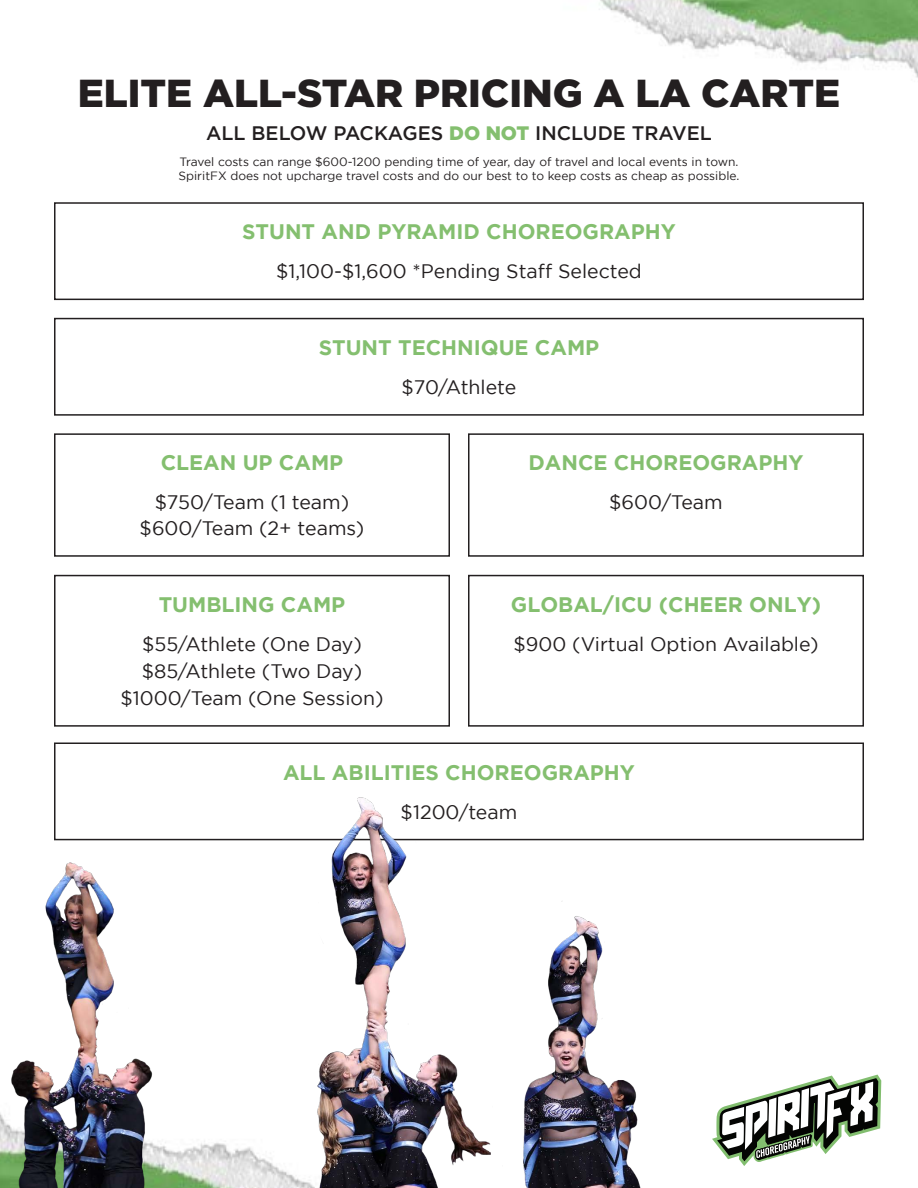
<style>
.page{position:relative;width:918px;height:1188px;background:#fff}
.page>*{position:absolute;margin:0;border:0;box-sizing:border-box;transform-origin:0 0}
.t1{font:900 39px "Gotham";color:#231f20}
.Body_white{font:700 21px "Gotham";color:#84bf6f}
.Body{font:19.5px/25.5px "Gotham";color:#231f20;text-align:center}
.t2{font:500 19.5px "Gotham";color:#231f20}
.Body-2{font:12px/14.4px "Gotham";color:#231f20}
.s1{font-weight:900;color:#84bf6f}
</style>
<div class="page">
<img style="left:54px;top:0;width:864px;height:841px">
<svg style="left:712px;top:1075px;width:169px;height:91px"></svg>
<div style="left:55px;top:203px;width:808px;height:96px;background:#fff"></div>
<div style="left:54px;top:202px;width:810px;height:98px;border:2px solid #231f20"></div>
<div style="left:55px;top:319px;width:808px;height:96px;background:#fff"></div>
<div style="left:54px;top:318px;width:810px;height:98px;border:2px solid #231f20"></div>
<div style="left:55px;top:576px;width:394px;height:150px;background:#fff"></div>
<div style="left:54px;top:575px;width:396px;height:152px;border:2px solid #231f20"></div>
<div style="left:469px;top:576px;width:394px;height:150px;background:#fff"></div>
<div style="left:468px;top:575px;width:396px;height:152px;border:2px solid #231f20"></div>
<div style="left:55px;top:743px;width:808px;height:97px;background:#fff"></div>
<div style="left:54px;top:742px;width:810px;height:98px;border:2px solid #231f20"></div>
<div style="left:55px;top:434px;width:394px;height:122px;background:#fff"></div>
<div style="left:54px;top:433px;width:396px;height:124px;border:2px solid #231f20"></div>
<div style="left:469px;top:434px;width:394px;height:122px;background:#fff"></div>
<div style="left:468px;top:433px;width:396px;height:124px;border:2px solid #231f20"></div>
<img style="left:0;top:791px;width:649px;height:397px">
<p class="t1" style="left:78px;top:71px;width:764px">ELITE ALL-STAR PRICING A LA CARTE</p>
<p class="t2" style="left:206px;top:122px;width:507px">ALL BELOW PACKAGES <span class="s1">DO NOT</span> INCLUDE TRAVEL</p>
<p class="Body-2" style="left:179px;top:154px;width:562px">Travel costs can range $600-1200 pending time of year, day of travel and local events in town.<br>SpiritFX does not upcharge travel costs and do our best to to keep costs as cheap as possible.</p>
<p class="Body_white" style="left:242px;top:220px;width:435px">STUNT AND PYRAMID CHOREOGRAPHY</p>
<p class="Body" style="left:276px;top:258px;width:367px">$1,100-$1,600 *Pending Staff Selected</p>
<p class="Body_white" style="left:319px;top:335px;width:282px">STUNT TECHNIQUE CAMP</p>
<p class="Body" style="left:402px;top:374px;width:116px">$70/Athlete</p>
<p class="Body_white" style="left:161px;top:451px;width:184px">CLEAN UP CAMP</p>
<p class="Body" style="left:140px;top:490px;width:226px">$750/Team (1 team) $600/Team (2+ teams)</p>
<p class="Body_white" style="left:159px;top:592px;width:188px">TUMBLING CAMP</p>
<p class="Body" style="left:142px;top:631px;width:221px">$55/Athlete (One Day)</p>
<p class="Body" style="left:142px;top:658px;width:222px">$85/Athlete (Two Day)</p>
<p class="Body" style="left:120px;top:685px;width:265px">$1000/Team (One Session)</p>
<p class="Body_white" style="left:528px;top:451px;width:277px">DANCE CHOREOGRAPHY</p>
<p class="Body" style="left:609px;top:490px;width:115px">$600/Team</p>
<p class="Body_white" style="left:511px;top:592px;width:312px">GLOBAL/ICU (CHEER ONLY)</p>
<p class="Body" style="left:513px;top:631px;width:307px">$900 (Virtual Option Available)</p>
<p class="Body_white" style="left:283px;top:760px;width:353px">ALL ABILITIES CHOREOGRAPHY</p>
<p class="Body" style="left:401px;top:799px;width:118px">$1200/team</p>
</div>
